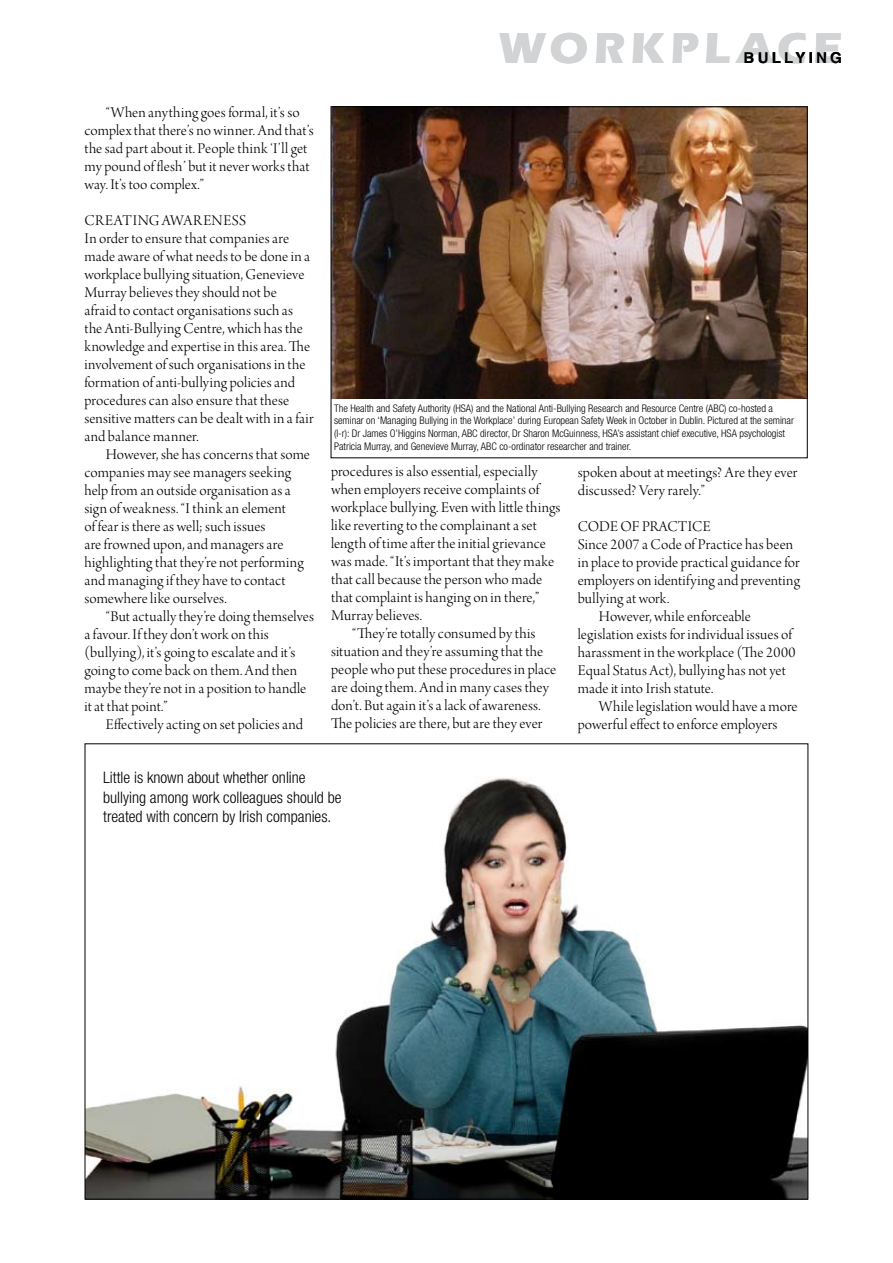
<style>
.page{position:relative;width:893px;height:1263px;background:#fff}
.page>*{position:absolute;margin:0;border:0;box-sizing:border-box;transform-origin:0 0}
.t1{font:700 44.55px "Itc Eras";letter-spacing:.125em;color:#d2d3d4}
.t2{font:300 condensed 15.9px/19px "Helvetica Neue";color:#000}
.t3{font:15.75px/18px "Arno Pro Light Display";letter-spacing:.01em;color:#000}
.t4{font:700 15px "Helvetica";letter-spacing:.22em;color:#000}
.t5{font:300 condensed 10.5px/12.6px "Helvetica Neue";color:#000}
</style>
<div class="page">
<img style="left:333px;top:108px;width:473px;height:291px">
<img style="left:87px;top:777px;width:719px;height:420px">
<p class="t3" style="left:84px;top:105px;width:231px;text-indent:21px">“When anything goes formal, it’s so complex that there’s no winner. And that’s the sad part about it. People think ‘I’ll get my pound of flesh’ but it never works that way. It’s too complex.”</p>
<p class="t3" style="left:84px;top:213px;width:231px">CREATING AWARENESS<br>In order to ensure that companies are made aware of what needs to be done in a workplace bullying situation, Genevieve Murray believes they should not be<br>afraid to contact organisations such as the Anti-Bullying Centre, which has the knowledge and expertise in this area. The involvement of such organisations in the formation of anti-bullying policies and procedures can also ensure that these sensitive matters can be dealt with in a fair and balance manner.</p>
<p class="t3" style="left:84px;top:447px;width:227px;text-indent:21px">However, she has concerns that some companies may see managers seeking help from an outside organisation as a sign of weakness. “I think an element<br>of fear is there as well; such issues<br>are frowned upon, and managers are highlighting that they’re not performing and managing if they have to contact somewhere like ourselves.</p>
<p class="t3" style="left:84px;top:609px;width:231px;text-indent:21px">“But actually they’re doing themselves a favour. If they don’t work on this (bullying), it’s going to escalate and it’s going to come back on them. And then maybe they’re not in a position to handle it at that point.”</p>
<p class="t3" style="left:106px;top:717px;width:199px">Effectively acting on set policies and</p>
<h1 class="t1" style="left:500px;top:23px;width:344px">WORKPLACE</h1>
<p class="t4" style="left:744px;top:46px;width:100px">BULLYING</p>
<p class="t5" style="left:334px;top:402px;width:461px">The Health and Safety Authority (HSA) and the National Anti-Bullying Research and Resource Centre (ABC) co-hosted a seminar on ‘Managing Bullying in the Workplace’ during European Safety Week in October in Dublin. Pictured at the seminar (l-r): Dr James O’Higgins Norman, ABC director, Dr Sharon McGuinness, HSA’s assistant chief executive, HSA psychologist Patricia Murray, and Genevieve Murray, ABC co-ordinator researcher and trainer.</p>
<p class="t3" style="left:331px;top:464px;width:208px">procedures is also essential, especially</p>
<p class="t3" style="left:331px;top:482px;width:210px">when employers receive complaints of</p>
<p class="t3" style="left:331px;top:500px;width:231px">workplace bullying. Even with little things</p>
<p class="t3" style="left:331px;top:518px;width:207px">like reverting to the complainant a set</p>
<p class="t3" style="left:331px;top:536px;width:216px">length of time after the initial grievance</p>
<p class="t3" style="left:331px;top:554px;width:225px">was made. “It’s important that they make</p>
<p class="t3" style="left:331px;top:572px;width:213px">that call because the person who made</p>
<p class="t3" style="left:331px;top:590px;width:210px">that complaint is hanging on in there,”</p>
<p class="t3" style="left:331px;top:608px;width:93px">Murray believes.</p>
<p class="t3" style="left:352px;top:626px;width:185px">“They’re totally consumed by this</p>
<p class="t3" style="left:331px;top:644px;width:214px">situation and they’re assuming that the</p>
<p class="t3" style="left:331px;top:662px;width:227px">people who put these procedures in place</p>
<p class="t3" style="left:331px;top:680px;width:219px">are doing them. And in many cases they</p>
<p class="t3" style="left:331px;top:698px;width:211px">don’t. But again it’s a lack of awareness.</p>
<p class="t3" style="left:331px;top:716px;width:213px">The policies are there, but are they ever</p>
<p class="t3" style="left:578px;top:465px;width:221px">spoken about at meetings? Are they ever discussed? Very rarely.”</p>
<p class="t3" style="left:578px;top:519px;width:135px">CODE OF PRACTICE</p>
<p class="t3" style="left:578px;top:537px;width:217px">Since 2007 a Code of Practice has been</p>
<p class="t3" style="left:578px;top:555px;width:224px">in place to provide practical guidance for</p>
<p class="t3" style="left:578px;top:573px;width:224px">employers on identifying and preventing</p>
<p class="t3" style="left:578px;top:591px;width:93px">bullying at work.</p>
<p class="t3" style="left:599px;top:609px;width:153px">However, while enforceable</p>
<p class="t3" style="left:578px;top:627px;width:216px">legislation exists for individual issues of</p>
<p class="t3" style="left:578px;top:645px;width:219px">harassment in the workplace (The 2000</p>
<p class="t3" style="left:578px;top:663px;width:210px">Equal Status Act), bullying has not yet</p>
<p class="t3" style="left:578px;top:681px;width:137px">made it into Irish statute.</p>
<p class="t3" style="left:599px;top:699px;width:200px">While legislation would have a more</p>
<p class="t3" style="left:578px;top:717px;width:201px">powerful effect to enforce employers</p>
<p class="t2" style="left:103px;top:768px;width:240px">Little is known about whether online bullying among work colleagues should be treated with concern by Irish companies.</p>
</div>
